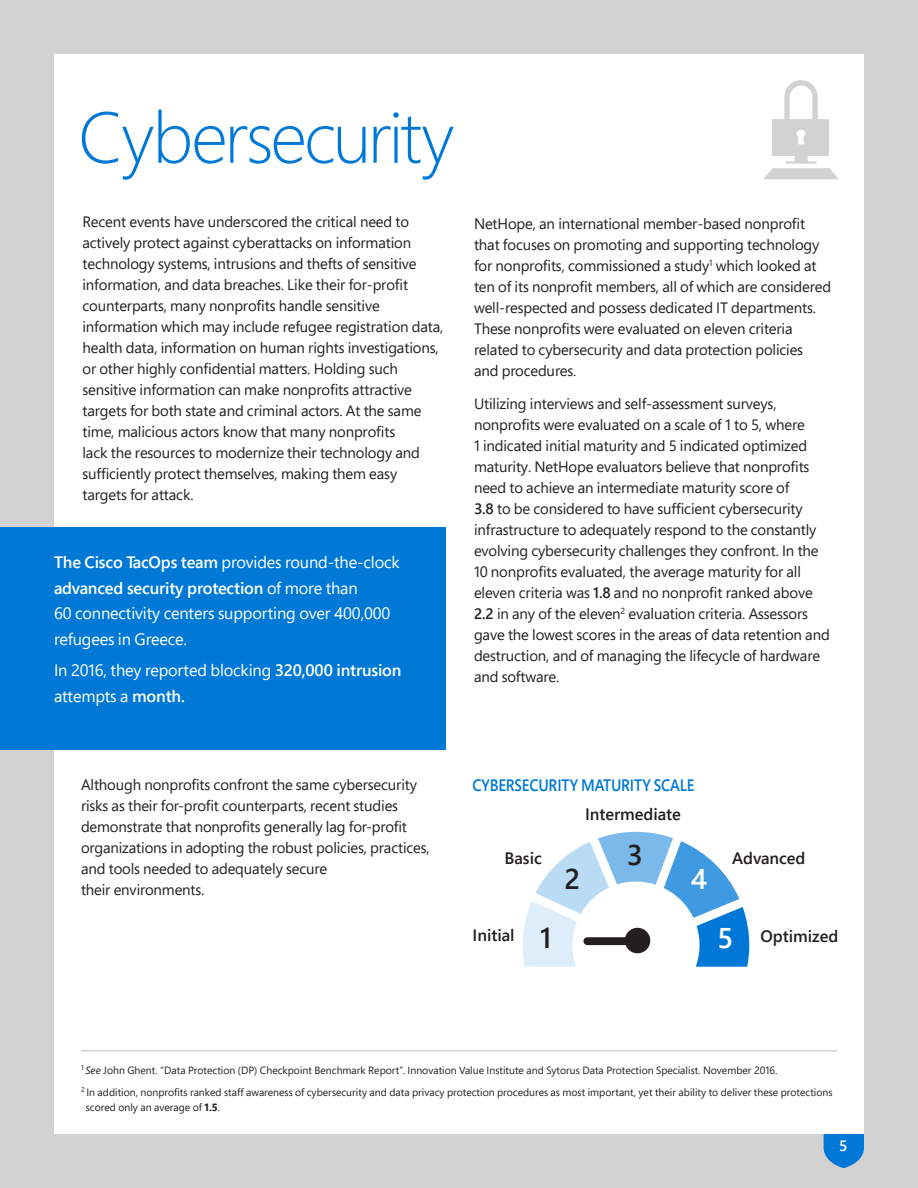
<style>
.page{position:relative;width:918px;height:1188px;background:#d2d2d2}
.page>*{position:absolute;margin:0;border:0;box-sizing:border-box;transform-origin:0 0}
.t1{font:300 72px "Segoe Pro";letter-spacing:-.04em;color:#0078d7}
.t2{font:600 28.5px "Segoe Pro";color:#231f20}
.t3{font:600 28.5px "Segoe Pro";color:#fff}
.subheads{font:16.5px/25.5px "Segoe Pro";letter-spacing:-.01em;color:#fff}
.t4{font:600 16.5px "Segoe Pro";color:#231f20}
.subheads-2{font:600 16.5px "Segoe Pro";letter-spacing:-.01em;color:#0078d7;scale:.89 1}
.BasicBodyCopy{font:15px/21px "Segoe Pro";letter-spacing:-.01em;color:#231f20}
.t5{font:600 15px "Segoe Pro";color:#fff}
.t6{font:10.5px/15px "Segoe Pro";color:#231f20}
.s1{font-weight:600}
.s2{font-style:italic}
.s3{font-weight:700}
</style>
<div class="page">
<div style="left:54px;top:54px;width:810px;height:1080px;background:#fff"></div>
<svg style="left:824px;top:1134px;width:40px;height:34px"></svg>
<div style="left:0;top:527px;width:446px;height:223px;background:#0078d6"></div>
<svg style="left:764px;top:80px;width:75px;height:99px"></svg>
<hr style="left:81px;top:1050px;width:756px;height:2px;background:#d2d2d2">
<svg style="left:523px;top:832px;width:226px;height:135px"></svg>
<p class="t1" style="left:78px;top:88px;width:378px">Cybersecurity</p>
<p class="BasicBodyCopy" style="left:82px;top:211px;width:363px">Recent events have underscored the critical need to actively protect against cyberattacks on information technology systems, intrusions and thefts of sensitive information, and data breaches. Like their for-profit counterparts, many nonprofits handle sensitive information which may include refugee registration data, health data, information on human rights investigations, or other highly confidential matters. Holding such sensitive information can make nonprofits attractive targets for both state and criminal actors. At the same time, malicious actors know that many nonprofits<br>lack the resources to modernize their technology and sufficiently protect themselves, making them easy targets for attack.</p>
<p class="subheads" style="left:54px;top:549px;width:347px"><span class="s1">The Cisco TacOps team</span> provides round-the-clock <span class="s1">advanced security protection</span> of more than<br>60 connectivity centers supporting over 400,000 refugees in Greece.</p>
<p class="subheads" style="left:54px;top:657px;width:349px">In 2016, they reported blocking <span class="s1">320,000 intrusion </span>attempts a <span class="s1">month.</span></p>
<p class="BasicBodyCopy" style="left:474px;top:212px;width:359px">NetHope, an international member-based nonprofit that focuses on promoting and supporting technology for nonprofits, commissioned a study<sup>1</sup> which looked at ten of its nonprofit members, all of which are considered well-respected and possess dedicated IT departments.<br>These nonprofits were evaluated on eleven criteria related to cybersecurity and data protection policies and procedures.</p>
<p class="BasicBodyCopy" style="left:474px;top:393px;width:357px">Utilizing interviews and self-assessment surveys, nonprofits were evaluated on a scale of 1 to 5, where<br>1 indicated initial maturity and 5 indicated optimized maturity. NetHope evaluators believe that nonprofits need to achieve an intermediate maturity score of<br><span class="s1">3.8</span> to be considered to have sufficient cybersecurity infrastructure to adequately respond to the constantly evolving cybersecurity challenges they confront. In the 10 nonprofits evaluated, the average maturity for all eleven criteria was <span class="s1">1.8</span> and no nonprofit ranked above <span class="s1">2.2</span> in any of the eleven<sup>2</sup> evaluation criteria. Assessors gave the lowest scores in the areas of data retention and destruction, and of managing the lifecycle of hardware and software.</p>
<p class="BasicBodyCopy" style="left:81px;top:774px;width:350px">Although nonprofits confront the same cybersecurity risks as their for-profit counterparts, recent studies demonstrate that nonprofits generally lag for-profit organizations in adopting the robust policies, practices, and tools needed to adequately secure<br>their environments.</p>
<p class="subheads-2" style="left:472px;top:774px;width:251px">CYBERSECURITY MATURITY SCALE</p>
<p class="t2" style="left:540px;top:918px;width:13px">1</p>
<p class="t4" style="left:585px;top:803px;width:97px">Intermediate</p>
<p class="t2" style="left:627px;top:836px;width:17px">3</p>
<p class="t4" style="left:505px;top:847px;width:39px">Basic</p>
<p class="t4" style="left:732px;top:847px;width:75px">Advanced</p>
<p class="t2" style="left:564px;top:859px;width:17px">2</p>
<p class="t3" style="left:691px;top:859px;width:18px">4</p>
<p class="t4" style="left:472px;top:924px;width:44px">Initial</p>
<p class="t3" style="left:717px;top:918px;width:17px">5</p>
<p class="t4" style="left:760px;top:925px;width:80px">Optimized</p>
<p class="t6" style="left:81px;top:1062px;width:698px"><sup>1</sup> <span class="s2">See</span> John Ghent. “Data Protection (DP) Checkpoint Benchmark Report”. Innovation Value Institute and Sytorus Data Protection Specialist. November 2016.</p>
<p class="t6" style="left:86px;top:1084px;width:748px;text-indent:-5px"><sup>2</sup> In addition, nonprofits ranked staff awareness of cybersecurity and data privacy protection procedures as most important, yet their ability to deliver these protections scored only an average of <span class="s3">1.5</span>.</p>
<p class="t5" style="left:839px;top:1136px;width:10px">5</p>
</div>
